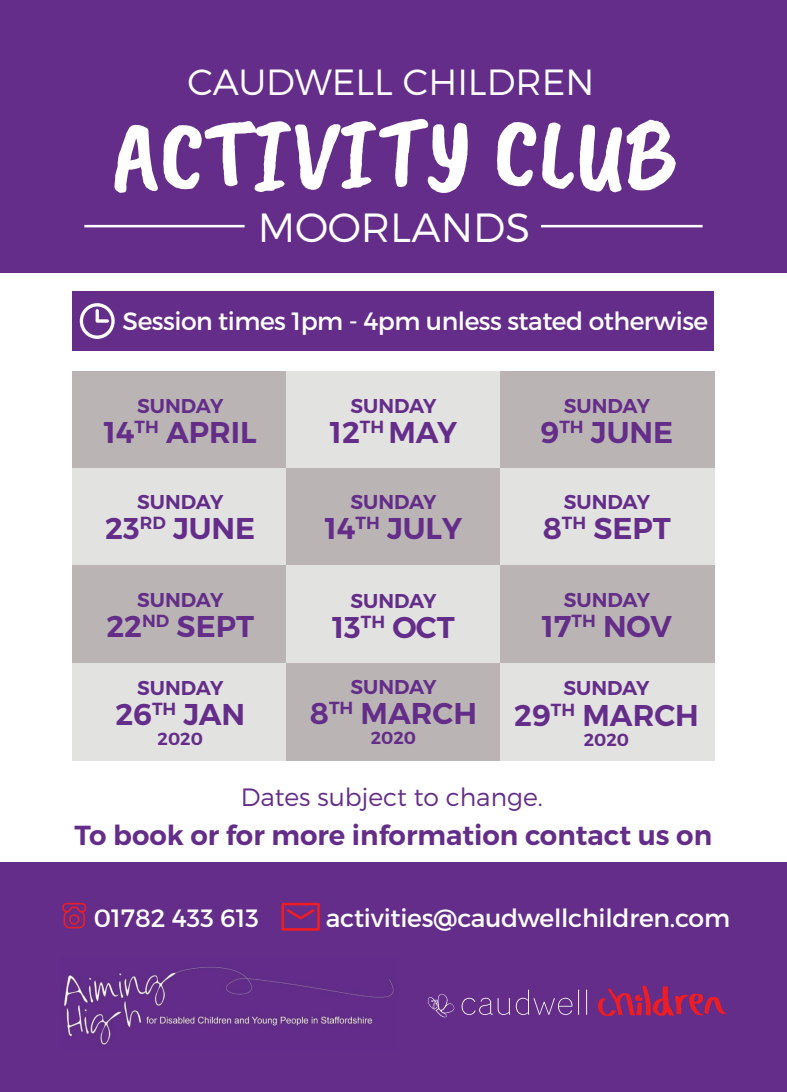
<style>
.page{position:relative;width:787px;height:1092px;background:#fff}
.page>*{position:absolute;margin:0;border:0;box-sizing:border-box;transform-origin:0 0}
.t1{font:101.25px "Caveat Brush";color:#fff}
.t2{font:300 40.75px "Montserrat";color:#fff}
.t3{font:300 36.25px "Montserrat";color:#fff}
.t4{font:600 30px "Montserrat";color:#642d89}
.t5{font:600 27.5px "Montserrat";color:#642d89}
.t6{font:25px "Montserrat";letter-spacing:-.02em;color:#fff}
.t7{font:300 25px "Montserrat";color:#642d89}
.t8{font:25px "Montserrat";color:#fff}
.t9{font:600 20px "Montserrat";color:#642d89}
.t10{font:600 17.5px "Montserrat";color:#642d89}
</style>
<div class="page">
<div style="left:0;top:862px;width:787px;height:229px;background:#642d89"></div>
<img style="left:64px;top:967px;width:330px;height:78px">
<svg style="left:427px;top:993px;width:28px;height:24px"></svg>
<svg style="left:461px;top:997px;width:49px;height:17px"></svg>
<svg style="left:516px;top:989px;width:56px;height:25px"></svg>
<svg style="left:578px;top:989px;width:1px;height:25px"></svg>
<svg style="left:586px;top:989px;width:1px;height:25px"></svg>
<svg style="left:598px;top:985px;width:127px;height:30px"></svg>
<svg style="left:62px;top:902px;width:24px;height:26px"></svg>
<svg style="left:281px;top:902px;width:39px;height:28px"></svg>
<div style="left:0;top:0;width:787px;height:273px;background:#642d89"></div>
<div style="left:73px;top:291px;width:641px;height:60px;background:#642d89"></div>
<svg style="left:80px;top:303px;width:35px;height:36px"></svg>
<hr style="left:541px;top:225px;width:161px;height:2px;background:#fff">
<hr style="left:84px;top:225px;width:160px;height:2px;background:#fff">
<div style="left:73px;top:371px;width:214px;height:97px;background:#bab5b4"></div>
<div style="left:73px;top:468px;width:214px;height:98px;background:#e2e2e1"></div>
<div style="left:73px;top:566px;width:214px;height:97px;background:#bab5b4"></div>
<div style="left:73px;top:663px;width:214px;height:97px;background:#e2e2e1"></div>
<div style="left:287px;top:371px;width:213px;height:97px;background:#e2e2e1"></div>
<div style="left:287px;top:468px;width:213px;height:98px;background:#bab5b4"></div>
<div style="left:287px;top:566px;width:213px;height:97px;background:#e2e2e1"></div>
<div style="left:287px;top:663px;width:213px;height:97px;background:#bab5b4"></div>
<div style="left:500px;top:371px;width:214px;height:97px;background:#bab5b4"></div>
<div style="left:500px;top:468px;width:214px;height:98px;background:#e2e2e1"></div>
<div style="left:500px;top:566px;width:214px;height:97px;background:#bab5b4"></div>
<div style="left:500px;top:663px;width:214px;height:97px;background:#e2e2e1"></div>
<p class="t3" style="left:187px;top:60px;width:408px">CAUDWELL CHILDREN</p>
<h1 class="t1" style="left:112px;top:96px;width:564px">ACTIVITY CLUB</h1>
<h2 class="t2" style="left:258px;top:202px;width:274px">MOORLANDS</h2>
<p class="t6" style="left:123px;top:306px;width:587px">Session times 1pm - 4pm unless stated otherwise</p>
<p class="t9" style="left:137px;top:393px;width:88px">SUNDAY</p>
<p class="t4" style="left:104px;top:413px;width:155px">14<sup>TH</sup> APRIL</p>
<p class="t9" style="left:137px;top:490px;width:88px">SUNDAY</p>
<p class="t4" style="left:105px;top:510px;width:151px">23<sup>RD</sup> JUNE</p>
<p class="t9" style="left:137px;top:587px;width:88px">SUNDAY</p>
<p class="t4" style="left:106px;top:607px;width:149px">22<sup>ND</sup> SEPT</p>
<p class="t9" style="left:137px;top:675px;width:88px">SUNDAY</p>
<p class="t4" style="left:115px;top:695px;width:131px">26<sup>TH</sup> JAN</p>
<p class="t10" style="left:158px;top:728px;width:47px">2020</p>
<p class="t9" style="left:350px;top:393px;width:88px">SUNDAY</p>
<p class="t4" style="left:330px;top:413px;width:129px">12<sup>TH</sup> MAY</p>
<p class="t9" style="left:350px;top:490px;width:88px">SUNDAY</p>
<p class="t4" style="left:325px;top:510px;width:139px">14<sup>TH</sup> JULY</p>
<p class="t9" style="left:350px;top:588px;width:88px">SUNDAY</p>
<p class="t4" style="left:332px;top:608px;width:124px">13<sup>TH</sup> OCT</p>
<p class="t9" style="left:350px;top:675px;width:88px">SUNDAY</p>
<p class="t4" style="left:310px;top:695px;width:168px">8<sup>TH</sup> MARCH</p>
<p class="t10" style="left:371px;top:727px;width:47px">2020</p>
<p class="t9" style="left:564px;top:393px;width:88px">SUNDAY</p>
<p class="t4" style="left:540px;top:413px;width:134px">9<sup>TH</sup> JUNE</p>
<p class="t9" style="left:564px;top:490px;width:88px">SUNDAY</p>
<p class="t4" style="left:543px;top:510px;width:130px">8<sup>TH</sup> SEPT</p>
<p class="t9" style="left:564px;top:587px;width:88px">SUNDAY</p>
<p class="t4" style="left:542px;top:607px;width:132px">17<sup>TH</sup> NOV</p>
<p class="t9" style="left:563px;top:676px;width:88px">SUNDAY</p>
<p class="t4" style="left:514px;top:696px;width:186px">29<sup>TH</sup> MARCH</p>
<p class="t10" style="left:584px;top:728px;width:47px">2020</p>
<p class="t7" style="left:241px;top:782px;width:303px">Dates subject to change.</p>
<p class="t5" style="left:74px;top:818px;width:639px">To book or for more information contact us on</p>
<p class="t8" style="left:94px;top:902px;width:166px">01782 433 613</p>
<p class="t6" style="left:326px;top:902px;width:406px">activities@caudwellchildren.com</p>
</div>
